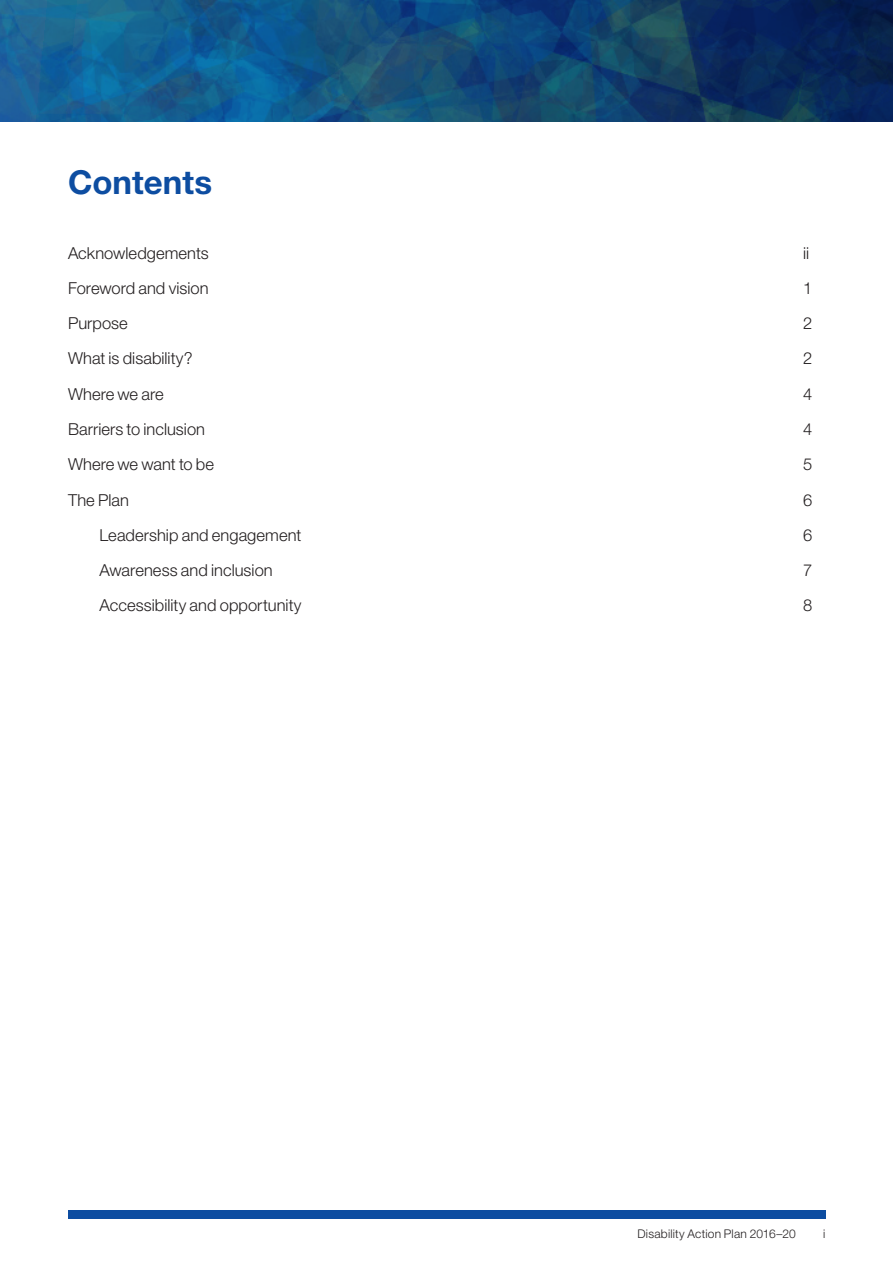
<style>
.page{position:relative;width:893px;height:1263px;background:#fff}
.page>*{position:absolute;margin:0;border:0;box-sizing:border-box;transform-origin:0 0}
.t1{font:700 33px "Helvetica Neue LT Std";color:#0d4da1}
.t2{font:300 16.5px "Helvetica Neue LT Std";color:#231f20}
.t3{font:300 12px "Helvetica Neue LT Std";letter-spacing:.02em;color:#231f20}
</style>
<div class="page">
<img style="left:0;top:0;width:893px;height:121px">
<div style="left:68px;top:1210px;width:757px;height:8px;background:#0d4da1"></div>
<h1 class="t1" style="left:68px;top:161px;width:146px">Contents</h1>
<p class="t2" style="left:68px;top:243px;width:142px">Acknowledgements</p>
<p class="t2" style="left:803px;top:243px;width:8px">ii</p>
<p class="t2" style="left:68px;top:278px;width:142px">Foreword and vision</p>
<p class="t2" style="left:803px;top:278px;width:11px">1</p>
<p class="t2" style="left:68px;top:313px;width:61px">Purpose</p>
<p class="t2" style="left:803px;top:313px;width:11px">2</p>
<p class="t2" style="left:68px;top:348px;width:126px">What is disability?</p>
<p class="t2" style="left:803px;top:348px;width:11px">2</p>
<p class="t2" style="left:68px;top:384px;width:97px">Where we are</p>
<p class="t2" style="left:803px;top:384px;width:11px">4</p>
<p class="t2" style="left:68px;top:419px;width:139px">Barriers to inclusion</p>
<p class="t2" style="left:803px;top:419px;width:11px">4</p>
<p class="t2" style="left:68px;top:454px;width:147px">Where we want to be</p>
<p class="t2" style="left:803px;top:454px;width:11px">5</p>
<p class="t2" style="left:68px;top:490px;width:62px">The Plan</p>
<p class="t2" style="left:803px;top:489px;width:11px">6</p>
<p class="t2" style="left:100px;top:525px;width:203px">Leadership and engagement</p>
<p class="t2" style="left:803px;top:525px;width:11px">6</p>
<p class="t2" style="left:100px;top:560px;width:175px">Awareness and inclusion</p>
<p class="t2" style="left:803px;top:560px;width:11px">7</p>
<p class="t2" style="left:100px;top:595px;width:203px">Accessibility and opportunity</p>
<p class="t2" style="left:803px;top:595px;width:11px">8</p>
<p class="t3" style="left:637px;top:1226px;width:160px">Disability Action Plan 2016–20</p>
<p class="t3" style="left:823px;top:1226px;width:4px">i</p>
</div>
